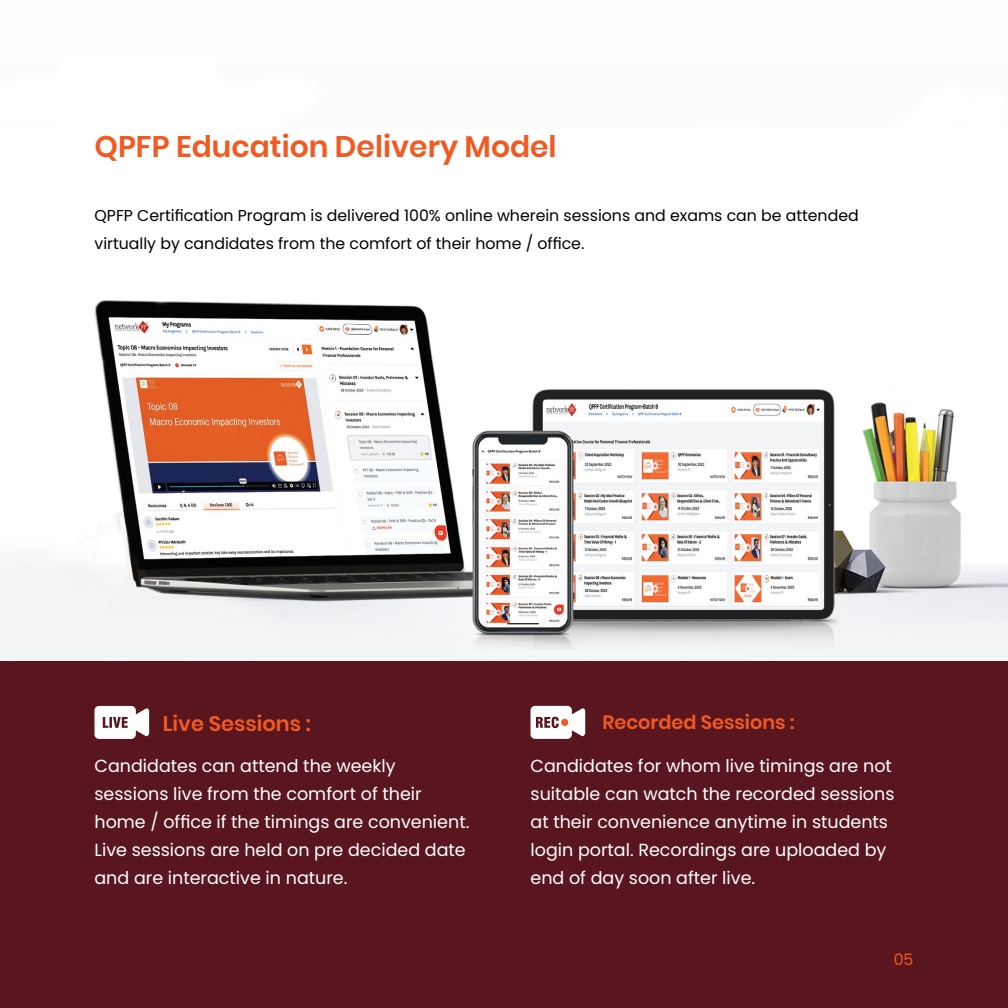
<style>
.page{position:relative;width:1008px;height:1008px;background:#fff}
.page>*{position:absolute;margin:0;border:0;box-sizing:border-box;transform-origin:0 0}
.t1{font:600 29.75px "Poppins";color:#f15a22}
.t2{font:600 21px "Poppins";color:#f15a22}
.t3{font:600 19.25px "Poppins";color:#f15a22}
.t4{font:17.5px/28px "Poppins";color:#fff}
.t5{font:15.75px/28px "Poppins";color:#000}
.t6{font:15.75px "Poppins";color:#f15a22}
</style>
<div class="page">
<img style="left:0;top:300px;width:1008px;height:362px">
<div style="left:0;top:662px;width:1008px;height:346px;background:#59161e"></div>
<svg style="left:95px;top:706px;width:54px;height:33px;background:#e2d6d8"></svg>
<svg style="left:531px;top:706px;width:54px;height:33px;background:#e1d5d6"></svg>
<div style="left:561px;top:719px;width:7px;height:7px;background:#f15a22;border-radius:50%"></div>
<h1 class="t1" style="left:94px;top:130px;width:464px">QPFP Education Delivery Model</h1>
<p class="t5" style="left:94px;top:202px;width:766px">QPFP Certification Program is delivered 100% online wherein sessions and exams can be attended virtually by candidates from the comfort of their home / office.</p>
<p class="t2" style="left:163px;top:711px;width:149px">Live Sessions :</p>
<p class="t3" style="left:603px;top:711px;width:193px">Recorded Sessions :</p>
<p class="t4" style="left:94px;top:752px;width:376px">Candidates can attend the weekly sessions live from the comfort of their home / office if the timings are convenient.<br>Live sessions are held on pre decided date and are interactive in nature.</p>
<p class="t4" style="left:531px;top:752px;width:365px">Candidates for whom live timings are not suitable can watch the recorded sessions at their convenience anytime in students login portal. Recordings are uploaded by end of day soon after live.</p>
<p class="t6" style="left:894px;top:950px;width:21px">05</p>
</div>
